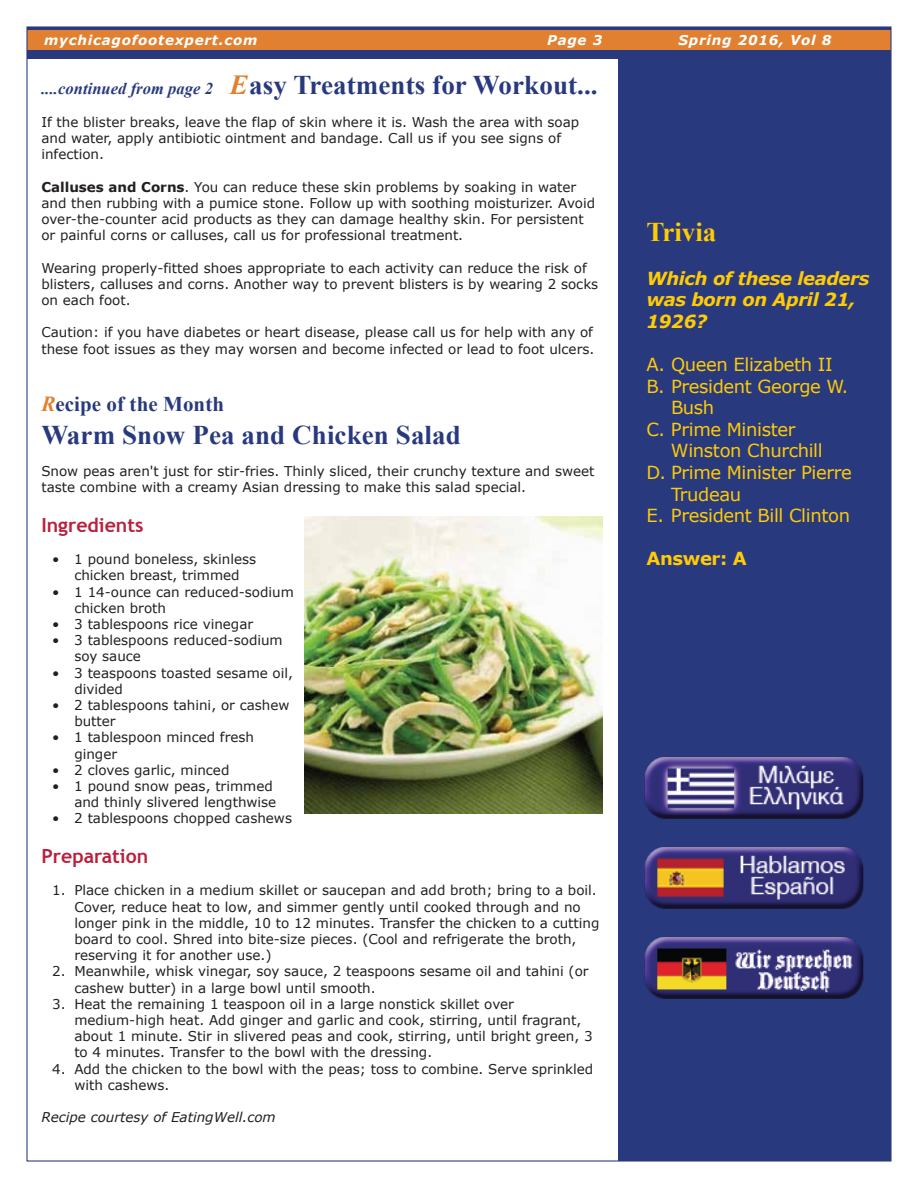
<style>
.page{position:relative;width:918px;height:1188px;background:#fff}
.page>*{position:absolute;margin:0;border:0;box-sizing:border-box;transform-origin:0 0}
.t1{font:700 27px "Times New Roman";letter-spacing:.005em;color:#28397e}
.t2{font:700 27px "Times New Roman";color:#ffcb05}
.t3{font:700 21px "Times New Roman";letter-spacing:.005em;color:#28397e}
.t4{font:700 19.5px "Trebuchet MS";color:#ba203d}
.t5{font:18px "Verdana";letter-spacing:-.02em;color:#ffcb05}
.t6{font:italic 700 18px/21.6px "Verdana";letter-spacing:-.02em;color:#ffcb05}
.t7{font:700 18px "Verdana";letter-spacing:-.02em;color:#ffcb05}
.t8{font:13.5px/16.2px "Verdana";color:#231f20}
.t9{font:italic 700 13.5px "Verdana";letter-spacing:.055em;color:#fff}
.t10{font:italic 13.5px "Verdana";color:#231f20}
.s1{font-style:italic;font-size:16.5px}
.s2{font-style:italic;font-size:27.6px;color:#e18030}
.s3{font-weight:700}
.s4{font-style:italic;font-size:21.45px;color:#e18030}
</style>
<div class="page">
<div style="left:618px;top:58px;width:273px;height:1103px;background:#28397e"></div>
<div style="left:27px;top:50px;width:864px;height:8px;background:#28397e"></div>
<div style="left:27px;top:29px;width:864px;height:21px;background:#e18030"></div>
<hr style="left:27px;top:27px;width:864px;height:2px;background:#28397e">
<img style="left:305px;top:516px;width:298px;height:297px">
<img style="left:644px;top:756px;width:220px;height:63px">
<img style="left:644px;top:846px;width:220px;height:63px">
<img style="left:644px;top:936px;width:220px;height:63px">
<p class="t9" style="left:44px;top:31px;width:215px">mychicagofootexpert.com</p>
<p class="t9" style="left:547px;top:31px;width:57px">Page 3</p>
<p class="t9" style="left:679px;top:31px;width:154px">Spring 2016, Vol 8</p>
<h1 class="t1" style="left:41px;top:67px;width:558px"><span class="s1">....continued from page 2</span> <span class="s2">E</span>asy Treatments for Workout...</h1>
<p class="t8" style="left:41px;top:113px;width:540px">If the blister breaks, leave the flap of skin where it is. Wash the area with soap and water, apply antibiotic ointment and bandage. Call us if you see signs of infection.</p>
<p class="t8" style="left:41px;top:178px;width:555px"><span class="s3">Calluses and Corns</span>. You can reduce these skin problems by soaking in water and then rubbing with a pumice stone. Follow up with soothing moisturizer. Avoid over-the-counter acid products as they can damage healthy skin. For persistent or painful corns or calluses, call us for professional treatment.</p>
<p class="t8" style="left:41px;top:259px;width:559px">Wearing properly-fitted shoes appropriate to each activity can reduce the risk of blisters, calluses and corns. Another way to prevent blisters is by wearing 2 socks on each foot.</p>
<p class="t8" style="left:41px;top:324px;width:555px">Caution: if you have diabetes or heart disease, please call us for help with any of these foot issues as they may worsen and become infected or lead to foot ulcers.</p>
<h1 class="t2" style="left:646px;top:214px;width:72px">Trivia</h1>
<h3 class="t6" style="left:646px;top:267px;width:225px">Which of these leaders was born on April 21,<br>1926?</h3>
<h3 class="t5" style="left:646px;top:353px;width:188px">A. Queen Elizabeth II</h3>
<h3 class="t5" style="left:646px;top:375px;width:204px">B. President George W.</h3>
<h3 class="t5" style="left:671px;top:396px;width:45px">Bush</h3>
<h3 class="t5" style="left:646px;top:418px;width:150px">C. Prime Minister</h3>
<h3 class="t5" style="left:671px;top:439px;width:153px">Winston Churchill</h3>
<h3 class="t5" style="left:646px;top:461px;width:207px">D. Prime Minister Pierre</h3>
<h3 class="t5" style="left:671px;top:483px;width:72px">Trudeau</h3>
<h3 class="t5" style="left:646px;top:504px;width:205px">E. President Bill Clinton</h3>
<h3 class="t7" style="left:646px;top:547px;width:102px">Answer: A</h3>
<h2 class="t3" style="left:41px;top:390px;width:184px"><span class="s4">R</span>ecipe of the Month</h2>
<h1 class="t1" style="left:41px;top:416px;width:421px">Warm Snow Pea and Chicken Salad</h1>
<p class="t8" style="left:41px;top:463px;width:555px">Snow peas aren't just for stir-fries. Thinly sliced, their crunchy texture and sweet taste combine with a creamy Asian dressing to make this salad special.</p>
<h3 class="t4" style="left:41px;top:513px;width:104px">Ingredients</h3>
<p class="t8" style="left:52px;top:551px;width:205px;text-align:center">• 1 pound boneless, skinless chicken breast, trimmed</p>
<p class="t8" style="left:74px;top:583px;width:221px;text-indent:-22px">• 1 14-ounce can reduced-sodium chicken broth</p>
<p class="t8" style="left:52px;top:616px;width:202px">• 3 tablespoons rice vinegar</p>
<p class="t8" style="left:74px;top:632px;width:210px;text-indent:-22px">• 3 tablespoons reduced-sodium soy sauce</p>
<p class="t8" style="left:74px;top:664px;width:220px;text-indent:-22px">• 3 teaspoons toasted sesame oil, divided</p>
<p class="t8" style="left:74px;top:697px;width:217px;text-indent:-22px">• 2 tablespoons tahini, or cashew butter</p>
<p class="t8" style="left:74px;top:729px;width:181px;text-indent:-22px">• 1 tablespoon minced fresh ginger</p>
<p class="t8" style="left:52px;top:761px;width:179px">• 2 cloves garlic, minced</p>
<p class="t8" style="left:52px;top:778px;width:226px;text-align:right">• 1 pound snow peas, trimmed and thinly slivered lengthwise</p>
<p class="t8" style="left:52px;top:810px;width:241px">• 2 tablespoons chopped cashews</p>
<h3 class="t4" style="left:41px;top:844px;width:108px">Preparation</h3>
<p class="t8" style="left:74px;top:882px;width:527px;text-indent:-22px">1. Place chicken in a medium skillet or saucepan and add broth; bring to a boil.<br>Cover, reduce heat to low, and simmer gently until cooked through and no longer pink in the middle, 10 to 12 minutes. Transfer the chicken to a cutting board to cool. Shred into bite-size pieces. (Cool and refrigerate the broth, reserving it for another use.)</p>
<p class="t8" style="left:74px;top:963px;width:516px;text-indent:-22px">2. Meanwhile, whisk vinegar, soy sauce, 2 teaspoons sesame oil and tahini (or cashew butter) in a large bowl until smooth.</p>
<p class="t8" style="left:74px;top:995px;width:520px;text-indent:-22px">3. Heat the remaining 1 teaspoon oil in a large nonstick skillet over medium-high heat. Add ginger and garlic and cook, stirring, until fragrant, about 1 minute. Stir in slivered peas and cook, stirring, until bright green, 3 to 4 minutes. Transfer to the bowl with the dressing.</p>
<p class="t8" style="left:74px;top:1060px;width:521px;text-indent:-22px">4. Add the chicken to the bowl with the peas; toss to combine. Serve sprinkled with cashews.</p>
<p class="t10" style="left:41px;top:1109px;width:236px">Recipe courtesy of EatingWell.com</p>
</div>
